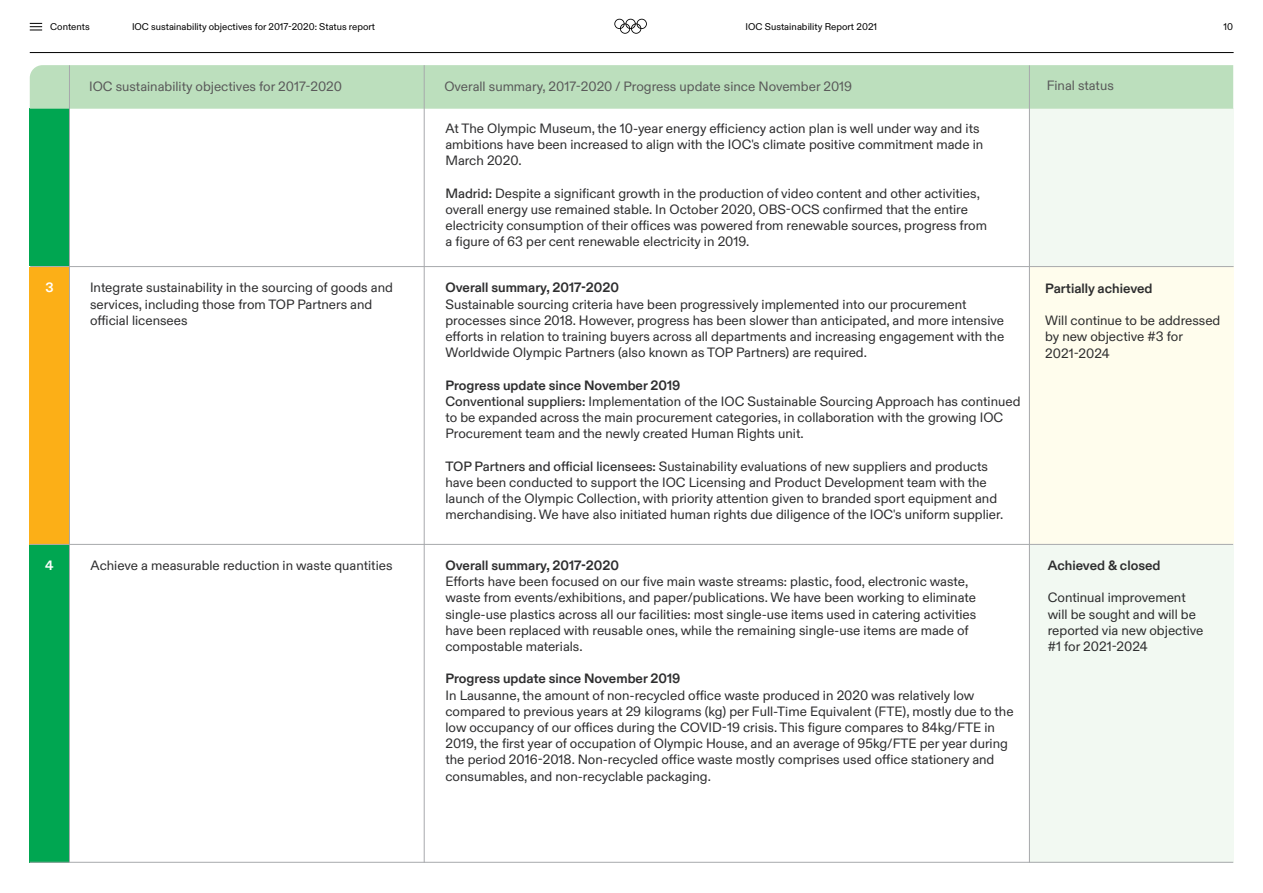
<style>
.page{position:relative;width:1263px;height:893px;background:#fff}
.page>*{position:absolute;margin:0;border:0;box-sizing:border-box;transform-origin:0 0}
.t1{font:13.5px/16.2px "Olympic Sans";color:#2e2e2f}
.t2{font:700 13.5px "Olympic Sans";color:#2e2e2f}
.t3{font:13.5px "Olympic Sans";color:#5a5a5a}
.t4{font:700 13.5px "Olympic Sans";color:#fff}
.t5{font:9.75px "Olympic Sans";color:#000}
.s1{font-weight:500}
.s2{font-weight:700}
</style>
<div class="page">
<div style="left:1029px;top:109px;width:204px;height:157px;background:#f2f9f2"></div>
<div style="left:1029px;top:545px;width:204px;height:317px;background:#f2f9f2"></div>
<div style="left:1029px;top:267px;width:204px;height:277px;background:#fffded"></div>
<div style="left:30px;top:544px;width:39px;height:319px;background:#00a651"></div>
<div style="left:30px;top:109px;width:39px;height:157px;background:#00a651"></div>
<div style="left:30px;top:65px;width:1203px;height:44px;background:#bcdfbd"></div>
<hr style="left:69px;top:65px;width:1px;height:798px;background:#a7a9ac">
<hr style="left:424px;top:65px;width:1px;height:798px;background:#a7a9ac">
<hr style="left:1029px;top:65px;width:1px;height:798px;background:#a7a9ac">
<div style="left:30px;top:267px;width:39px;height:278px;background:#fcaf17"></div>
<hr style="left:30px;top:862px;width:1203px;height:1px;background:#a7a9ac">
<hr style="left:30px;top:266px;width:1203px;height:1px;background:#a7a9ac">
<hr style="left:30px;top:544px;width:1203px;height:1px;background:#a7a9ac">
<hr style="left:30px;top:52px;width:1203px;height:1px;background:#000">
<svg style="left:614px;top:19px;width:33px;height:15px"></svg>
<svg style="left:30px;top:23px;width:12px;height:8px"></svg>
<p class="t5" style="left:50px;top:19px;width:41px">Contents</p>
<p class="t5" style="left:132px;top:19px;width:244px">IOC sustainability objectives for 2017-2020: Status report</p>
<p class="t5" style="left:745px;top:19px;width:133px">IOC Sustainability Report 2021</p>
<p class="t5" style="left:1223px;top:19px;width:11px">10</p>
<p class="t3" style="left:89px;top:76px;width:254px">IOC sustainability objectives for 2017-2020</p>
<p class="t3" style="left:444px;top:76px;width:409px">Overall summary, 2017-2020 / Progress update since November 2019</p>
<p class="t3" style="left:1047px;top:75px;width:69px">Final status</p>
<p class="t1" style="left:445px;top:119px;width:539px">At The Olympic Museum, the 10-year energy efficiency action plan is well under way and its ambitions have been increased to align with the IOC's climate positive commitment made in<br>March 2020.</p>
<p class="t1" style="left:445px;top:184px;width:543px"><span class="s1">Madrid:</span> Despite a significant growth in the production of video content and other activities, overall energy use remained stable. In October 2020, OBS-OCS confirmed that the entire electricity consumption of their offices was powered from renewable sources, progress from a figure of 63 per cent renewable electricity in 2019.</p>
<p class="t4" style="left:46px;top:277px;width:10px">3</p>
<p class="t1" style="left:90px;top:279px;width:304px">Integrate sustainability in the sourcing of goods and services, including those from TOP Partners and official licensees</p>
<p class="t2" style="left:445px;top:277px;width:175px">Overall summary, 2017-2020</p>
<p class="t1" style="left:445px;top:295px;width:560px">Sustainable sourcing criteria have been progressively implemented into our procurement processes since 2018. However, progress has been slower than anticipated, and more intensive efforts in relation to training buyers across all departments and increasing engagement with the Worldwide Olympic Partners (also known as TOP Partners) are required.</p>
<p class="t1" style="left:445px;top:376px;width:576px"><span class="s2">Progress update since November 2019<br></span><span class="s1">Conventional suppliers:</span> Implementation of the IOC Sustainable Sourcing Approach has continued to be expanded across the main procurement categories, in collaboration with the growing IOC Procurement team and the newly created Human Rights unit.</p>
<p class="t1" style="left:445px;top:457px;width:559px"><span class="s1">TOP Partners and official licensees:</span> Sustainability evaluations of new suppliers and products have been conducted to support the IOC Licensing and Product Development team with the launch of the Olympic Collection, with priority attention given to branded sport equipment and merchandising. We have also initiated human rights due diligence of the IOC's uniform supplier.</p>
<p class="t2" style="left:1045px;top:278px;width:109px">Partially achieved</p>
<p class="t1" style="left:1045px;top:311px;width:177px">Will continue to be addressed by new objective #3 for<br>2021-2024</p>
<p class="t4" style="left:45px;top:555px;width:10px">4</p>
<p class="t2" style="left:1048px;top:555px;width:114px">Achieved &amp; closed</p>
<p class="t1" style="left:1048px;top:589px;width:157px">Continual improvement will be sought and will be reported via new objective #1 for 2021-2024</p>
<p class="t1" style="left:91px;top:556px;width:303px">Achieve a measurable reduction in waste quantities</p>
<p class="t2" style="left:445px;top:555px;width:175px">Overall summary, 2017-2020</p>
<p class="t1" style="left:445px;top:572px;width:532px">Efforts have been focused on our five main waste streams: plastic, food, electronic waste, waste from events/exhibitions, and paper/publications. We have been working to eliminate single-use plastics across all our facilities: most single-use items used in catering activities have been replaced with reusable ones, while the remaining single-use items are made of compostable materials.</p>
<p class="t2" style="left:445px;top:668px;width:236px">Progress update since November 2019</p>
<p class="t1" style="left:445px;top:686px;width:570px">In Lausanne, the amount of non-recycled office waste produced in 2020 was relatively low compared to previous years at 29 kilograms (kg) per Full-Time Equivalent (FTE), mostly due to the low occupancy of our offices during the COVID-19 crisis. This figure compares to 84kg/FTE in 2019, the first year of occupation of Olympic House, and an average of 95kg/FTE per year during the period 2016-2018. Non-recycled office waste mostly comprises used office stationery and consumables, and non-recyclable packaging.</p>
</div>
